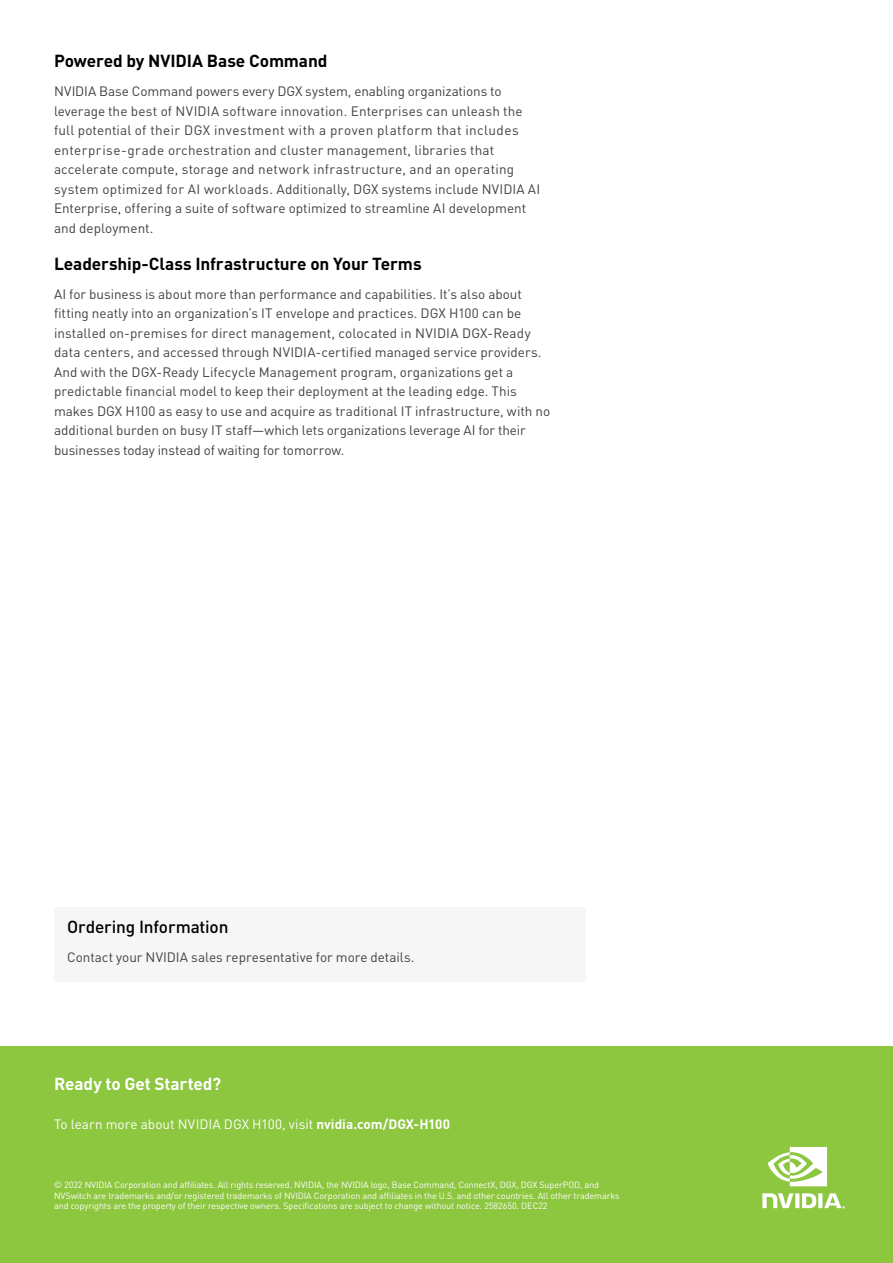
<style>
.page{position:relative;width:893px;height:1263px;background:#fff}
.page>*{position:absolute;margin:0;border:0;box-sizing:border-box;transform-origin:0 0}
.Black_h2{font:700 17.25px "DIN Pro";letter-spacing:-.01em;color:#000}
.Black_h2-2{font:500 17.25px "DIN Pro";letter-spacing:-.01em;color:#000}
.Black_h2-3{font:700 17.25px "DIN Pro";letter-spacing:-.005em;color:#fff}
.body_copy_-_9_13_add{font:13.5px/19.5px "DIN Pro";letter-spacing:.005em;color:#414042}
.body_copy_-_9_13_add-2{font:13.5px "DIN Pro";color:#fff}
.body-copy_-_9_13_add{font:13.5px "DIN Pro";letter-spacing:-.005em;color:#414042}
.t1{font:9px/10.5px "DIN Pro";letter-spacing:-.01em;color:#fff}
.s1{font-weight:700}
</style>
<div class="page">
<div style="left:54px;top:907px;width:531px;height:74px;background:#f6f6f6"></div>
<div style="left:0;top:1047px;width:893px;height:216px;background:#8dc63f"></div>
<svg style="left:762px;top:1193px;width:83px;height:15px"></svg>
<svg style="left:768px;top:1147px;width:59px;height:39px"></svg>
<p class="Black_h2" style="left:54px;top:49px;width:275px">Powered by NVIDIA Base Command</p>
<p class="body_copy_-_9_13_add" style="left:54px;top:81px;width:488px">NVIDIA Base Command powers every DGX system, enabling organizations to leverage the best of NVIDIA software innovation. Enterprises can unleash the full potential of their DGX investment with a proven platform that includes enterprise-grade orchestration and cluster management, libraries that accelerate compute, storage and network infrastructure, and an operating system optimized for AI workloads. Additionally, DGX systems include NVIDIA AI Enterprise, offering a suite of software optimized to streamline AI development and deployment.</p>
<p class="Black_h2" style="left:54px;top:252px;width:369px">Leadership-Class Infrastructure on Your Terms</p>
<p class="body_copy_-_9_13_add" style="left:54px;top:284px;width:498px">AI for business is about more than performance and capabilities. It’s also about fitting neatly into an organization’s IT envelope and practices. DGX H100 can be installed on-premises for direct management, colocated in NVIDIA DGX-Ready data centers, and accessed through NVIDIA-certified managed service providers.<br>And with the DGX-Ready Lifecycle Management program, organizations get a predictable financial model to keep their deployment at the leading edge. This makes DGX H100 as easy to use and acquire as traditional IT infrastructure, with no additional burden on busy IT staff—which lets organizations leverage AI for their businesses today instead of waiting for tomorrow.</p>
<p class="Black_h2-2" style="left:67px;top:915px;width:163px">Ordering Information</p>
<p class="body-copy_-_9_13_add" style="left:67px;top:948px;width:349px">Contact your NVIDIA sales representative for more details.</p>
<p class="Black_h2-3" style="left:54px;top:1072px;width:169px">Ready to Get Started?</p>
<p class="body_copy_-_9_13_add-2" style="left:54px;top:1115px;width:398px">To learn more about NVIDIA DGX H100, visit <span class="s1">nvidia.com/DGX-H100</span></p>
<p class="t1" style="left:54px;top:1179px;width:567px">© 2022 NVIDIA Corporation and affiliates. All rights reserved. NVIDIA, the NVIDIA logo, Base Command, ConnectX, DGX, DGX SuperPOD, and<br>NVSwitch are trademarks and/or registered trademarks of NVIDIA Corporation and affiliates in the U.S. and other countries. All other trademarks and copyrights are the property of their respective owners. Specifications are subject to change without notice. 2582650. Dec22</p>
</div>
